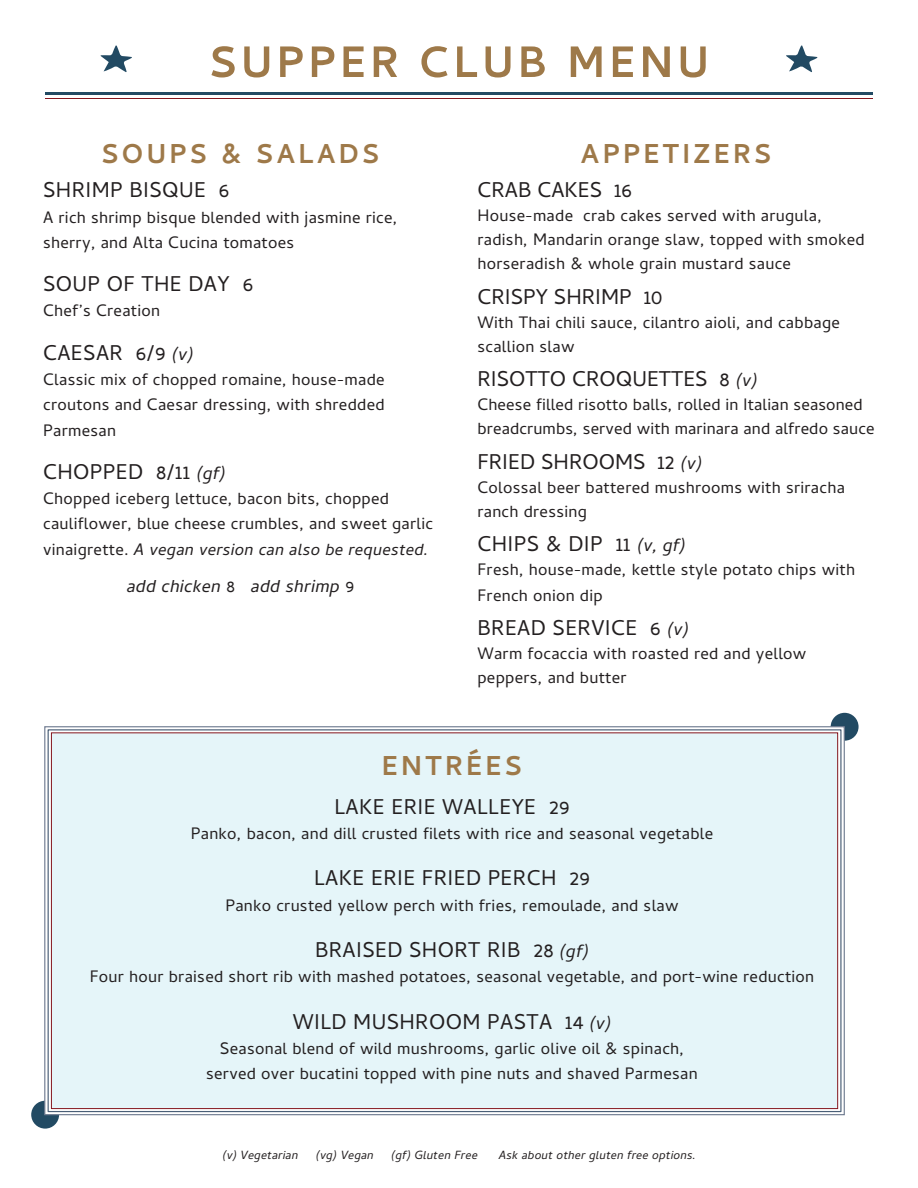
<style>
.page{position:relative;width:918px;height:1188px;background:#fff}
.page>*{position:absolute;margin:0;border:0;box-sizing:border-box;transform-origin:0 0}
.t1{font:700 55.5px "Cambay Devanagari";letter-spacing:.075em;color:#9e7949}
.t2{font:700 34.5px "Cambay Devanagari";letter-spacing:.095em;color:#9e7949}
.t3{font:27px "Cambay Devanagari";letter-spacing:.015em;color:#231f20}
.t4{font:italic 22.5px "Cambay Devanagari";letter-spacing:.015em;color:#231f20}
.t5{font:21px/25.2px "Cambay Devanagari";letter-spacing:.015em;color:#231f20}
.t6{font:italic 15px "Cambay Devanagari";letter-spacing:.015em;color:#231f20}
.s1{font-style:italic;font-size:22.5px}
.s2{font-style:italic}
.s3{font-style:normal}
</style>
<div class="page">
<div style="left:831px;top:713px;width:28px;height:28px;background:#224a63;border-radius:50%"></div>
<div style="left:31px;top:1101px;width:28px;height:28px;background:#224a63;border-radius:50%"></div>
<svg style="left:44px;top:726px;width:801px;height:390px"></svg>
<div style="left:47px;top:729px;width:795px;height:384px;background:#e5f5f9"></div>
<svg style="left:101px;top:46px;width:31px;height:26px"></svg>
<svg style="left:786px;top:46px;width:31px;height:26px"></svg>
<hr style="left:45px;top:92px;width:828px;height:2px;background:#224a63">
<hr style="left:45px;top:98px;width:828px;height:1px;background:#84161e">
<h1 class="t1" style="left:209px;top:25px;width:501px">SUPPER CLUB MENU</h1>
<h2 class="t2" style="left:101px;top:131px;width:280px">SOUPS &amp; SALADS</h2>
<p class="t3" style="left:43px;top:177px;width:188px">SHRIMP BISQUE 6</p>
<p class="t5" style="left:43px;top:207px;width:356px">A rich shrimp bisque blended with jasmine rice, sherry, and Alta Cucina tomatoes</p>
<p class="t3" style="left:43px;top:271px;width:211px">SOUP OF THE DAY 6</p>
<p class="t5" style="left:43px;top:301px;width:119px">Chef’s Creation</p>
<p class="t3" style="left:43px;top:339px;width:152px">CAESAR 6/9 <span class="s1">(v)</span></p>
<p class="t5" style="left:43px;top:370px;width:343px;text-align:justify">Classic mix of chopped romaine, house-made croutons and Caesar dressing, with shredded Parmesan</p>
<p class="t3" style="left:43px;top:458px;width:184px">CHOPPED 8/11 <span class="s1">(gf)</span></p>
<p class="t5" style="left:43px;top:489px;width:391px">Chopped iceberg lettuce, bacon bits, chopped cauliflower, blue cheese crumbles, and sweet garlic vinaigrette. <span class="s2">A vegan version can also be requested.</span></p>
<p class="t4" style="left:127px;top:574px;width:229px">add chicken <span class="s3">8</span> add shrimp <span class="s3">9</span></p>
<h2 class="t2" style="left:581px;top:131px;width:192px">APPETIZERS</h2>
<p class="t3" style="left:477px;top:177px;width:156px">CRAB CAKES 16</p>
<p class="t5" style="left:477px;top:207px;width:389px;line-height:24px">House-made crab cakes served with arugula, radish, Mandarin orange slaw, topped with smoked horseradish &amp; whole grain mustard sauce</p>
<p class="t3" style="left:477px;top:283px;width:187px">CRISPY SHRIMP 10</p>
<p class="t5" style="left:477px;top:313px;width:364px;line-height:24px">With Thai chili sauce, cilantro aioli, and cabbage scallion slaw</p>
<p class="t3" style="left:477px;top:366px;width:282px">RISOTTO CROQUETTES 8 <span class="s1">(v)</span></p>
<p class="t5" style="left:477px;top:396px;width:399px;line-height:24px">Cheese filled risotto balls, rolled in Italian seasoned breadcrumbs, served with marinara and alfredo sauce</p>
<p class="t3" style="left:477px;top:448px;width:226px">FRIED SHROOMS 12 <span class="s1">(v)</span></p>
<p class="t5" style="left:477px;top:478px;width:369px;line-height:24px">Colossal beer battered mushrooms with sriracha ranch dressing</p>
<p class="t3" style="left:477px;top:531px;width:210px">CHIPS &amp; DIP 11 <span class="s1">(v, gf)</span></p>
<p class="t5" style="left:477px;top:560px;width:379px">Fresh, house-made, kettle style potato chips with<br>French onion dip</p>
<p class="t3" style="left:477px;top:614px;width:213px">BREAD SERVICE 6 <span class="s1">(v)</span></p>
<p class="t5" style="left:477px;top:644px;width:331px;line-height:24px">Warm focaccia with roasted red and yellow peppers, and butter</p>
<h2 class="t2" style="left:382px;top:743px;width:142px">ENTRÉES</h2>
<p class="t3" style="left:334px;top:793px;width:237px">LAKE ERIE WALLEYE 29</p>
<p class="t5" style="left:191px;top:824px;width:524px">Panko, bacon, and dill crusted filets with rice and seasonal vegetable</p>
<p class="t3" style="left:314px;top:865px;width:277px">LAKE ERIE FRIED PERCH 29</p>
<p class="t5" style="left:225px;top:895px;width:455px">Panko crusted yellow perch with fries, remoulade, and slaw</p>
<p class="t3" style="left:315px;top:937px;width:275px">BRAISED SHORT RIB 28 <span class="s1">(gf)</span></p>
<p class="t5" style="left:90px;top:967px;width:726px">Four hour braised short rib with mashed potatoes, seasonal vegetable, and port-wine reduction</p>
<p class="t3" style="left:293px;top:1008px;width:320px">WILD MUSHROOM PASTA 14 <span class="s1">(v)</span></p>
<p class="t5" style="left:206px;top:1039px;width:493px;text-align:center">Seasonal blend of wild mushrooms, garlic olive oil &amp; spinach, served over bucatini topped with pine nuts and shaved Parmesan</p>
<p class="t6" style="left:222px;top:1147px;width:257px">(v) Vegetarian (vg) Vegan (gf) Gluten Free</p>
<p class="t6" style="left:499px;top:1147px;width:198px">Ask about other gluten free options.</p>
</div>
